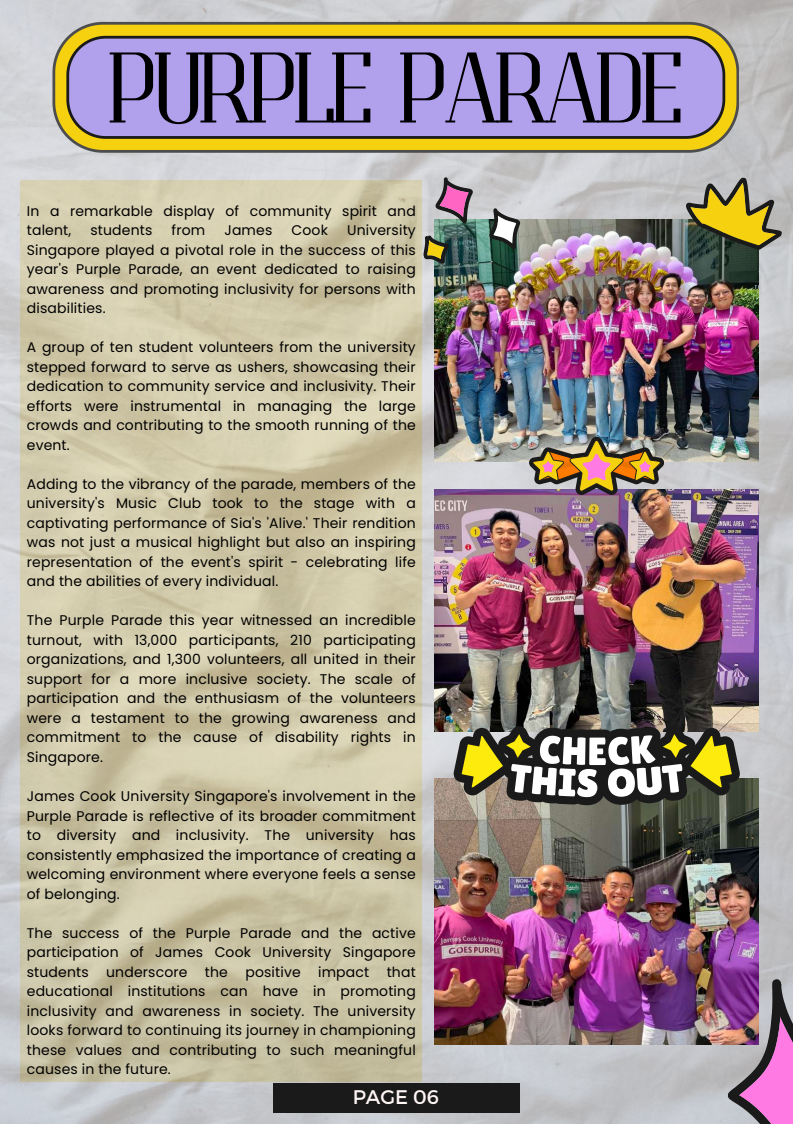
<style>
.page{position:relative;width:793px;height:1124px;background:#fff}
.page>*{position:absolute;margin:0;border:0;box-sizing:border-box;transform-origin:0 0}
.t1{font:100px "Adirek Serif 400";letter-spacing:-.035em;color:#000}
.t2{font:19.7px "Montserrat";color:#fff5f5}
.t3{font:14px/19.5px "Poppins";letter-spacing:.01em;color:#000;text-align:justify}
</style>
<div class="page">
<img style="left:0;top:0;width:792px;height:1123px">
<img style="left:435px;top:220px;width:323px;height:242px">
<img style="left:435px;top:489px;width:323px;height:242px">
<img style="left:435px;top:778px;width:323px;height:266px">
<svg style="left:52px;top:22px;width:687px;height:131px;background:#d0b62f"></svg>
<svg style="left:66px;top:36px;width:659px;height:103px;background:#a99adc"></svg>
<div style="left:273px;top:1082px;width:247px;height:30px;background:#1a1a1a"></div>
<svg style="left:682px;top:172px;width:105px;height:80px;background:#a09965"></svg>
<svg style="left:453px;top:726px;width:287px;height:79px"></svg>
<img style="left:529px;top:437px;width:135px;height:58px">
<img style="left:417px;top:169px;width:112px;height:100px">
<img style="left:719px;top:975px;width:74px;height:148px">
<h1 class="t1" style="left:109px;top:29px;width:576px">PURPLE PARADE</h1>
<p class="t3" style="left:27px;top:201px;width:390px">In a remarkable display of community spirit and talent,</p>
<p class="t3" style="left:90px;top:221px;width:63px">students</p>
<p class="t3" style="left:172px;top:221px;width:35px">from</p>
<p class="t3" style="left:224px;top:221px;width:49px">James</p>
<p class="t3" style="left:291px;top:221px;width:38px">Cook</p>
<p class="t3" style="left:27px;top:221px;width:390px;text-indent:320px">University Singapore played a pivotal role in the success of this year's Purple Parade, an event dedicated to raising awareness and promoting inclusivity for persons with disabilities.</p>
<p class="t3" style="left:27px;top:338px;width:390px">A group of ten student volunteers from the university stepped forward to serve as ushers, showcasing their dedication to community service and inclusivity. Their efforts were instrumental in managing the large crowds and contributing to the smooth running of the event.</p>
<p class="t3" style="left:27px;top:474px;width:390px">Adding to the vibrancy of the parade, members of the university's Music Club took to the stage with a captivating performance of Sia's 'Alive.' Their rendition was not just a musical highlight but also an inspiring representation of the event's spirit - celebrating life and the abilities of every individual.</p>
<p class="t3" style="left:27px;top:611px;width:390px">The Purple Parade this year witnessed an incredible turnout, with 13,000 participants, 210 participating organizations, and 1,300 volunteers, all united in their support for a more inclusive society. The scale of participation and the enthusiasm of the volunteers were a testament to the growing awareness and commitment to the cause of disability rights in Singapore.</p>
<p class="t3" style="left:27px;top:786px;width:390px">James Cook University Singapore's involvement in the Purple Parade is reflective of its broader commitment to diversity and inclusivity. The university has consistently emphasized the importance of creating a welcoming environment where everyone feels a sense of belonging.</p>
<p class="t3" style="left:27px;top:923px;width:390px">The success of the Purple Parade and the active participation of James Cook University Singapore students underscore the positive impact that educational institutions can have in promoting inclusivity and awareness in society. The university looks forward to continuing its journey in championing these values and contributing to such meaningful causes in the future.</p>
<h2 class="t2" style="left:353px;top:1084px;width:88px">PAGE 06</h2>
</div>
